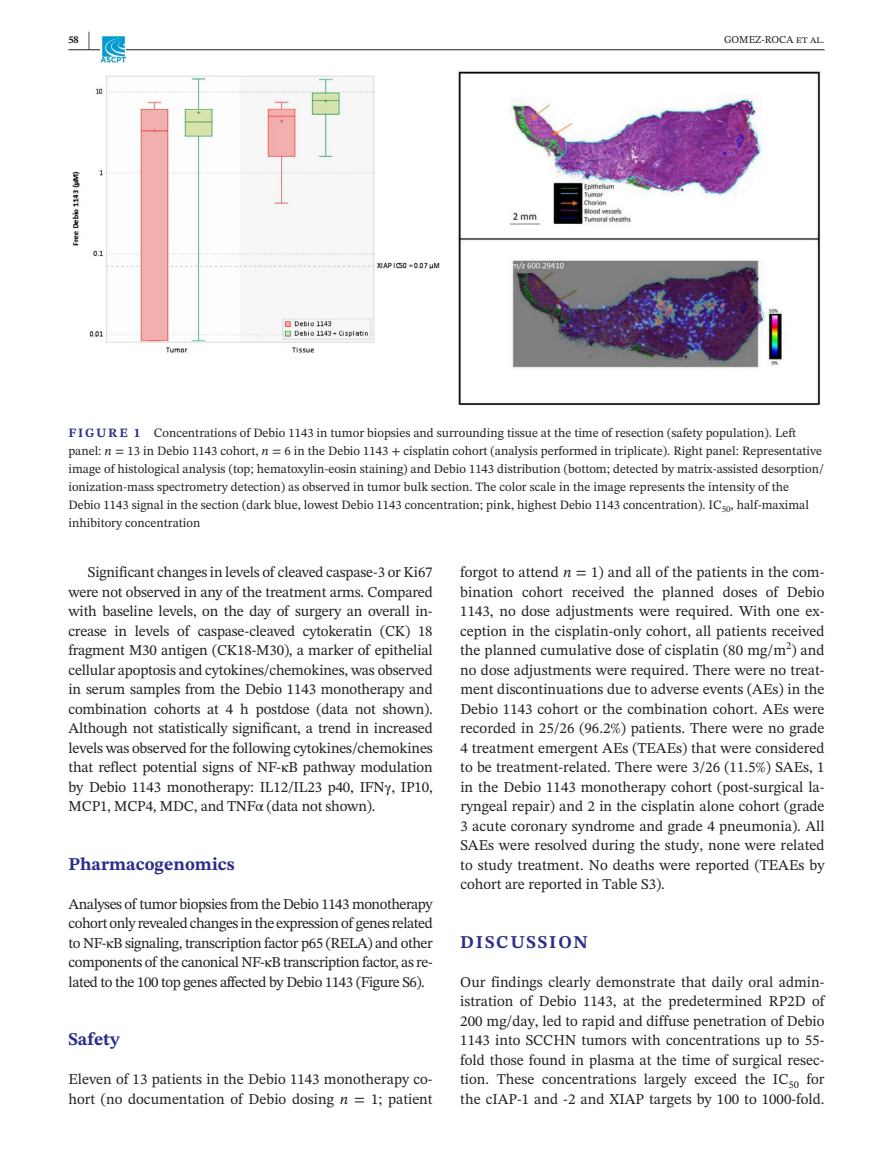
<style>
.page{position:relative;width:893px;height:1174px;background:#fff}
.page>*{position:absolute;margin:0;border:0;box-sizing:border-box;transform-origin:0 0}
.t1{font:700 18px "STIX Two Text";color:#2c2d8c}
.t2{font:700 18px "STIX Two Text";letter-spacing:.1em;color:#2c2d8c}
.t3{font:15px/19.5px "STIX Two Text";color:#231f20;text-align:justify}
.t4{font:12.75px/18px "STIX Two Text";color:#231f20}
.t5{font:10.5px "STIX Two Text";color:#231f20}
.t6{font:700 10.5px "STIX Two Text";color:#231f20}
.s1{font-size:21px}
.s2{font-weight:700;color:#2c2d8c}
.s3{font-style:italic}
.s4{font-family:"STIX"}
</style>
<div class="page">
<hr style="left:68px;top:49px;width:756px;height:1px;background:#231f20">
<img style="left:100px;top:37px;width:26px;height:25px">
<img style="left:72px;top:71px;width:749px;height:333px">
<p class="t6" style="left:68px;top:32px;width:24px">58 <span class="s1">|</span></p>
<p class="t5" style="left:724px;top:32px;width:102px">GOMEZ--ROCA et al.</p>
<p class="t4" style="left:68px;top:423px;width:757px"><span class="s2">FIGURE 1</span> Concentrations of Debio 1143 in tumor biopsies and surrounding tissue at the time of resection (safety population). Left panel: <span class="s3">n</span> = 13 in Debio 1143 cohort, <span class="s3">n</span> = 6 in the Debio 1143 + cisplatin cohort (analysis performed in triplicate). Right panel: Representative image of histological analysis (top; hematoxylin-eosin staining) and Debio 1143 distribution (bottom; detected by matrix-assisted desorption/ ionization-mass spectrometry detection) as observed in tumor bulk section. The color scale in the image represents the intensity of the Debio 1143 signal in the section (dark blue, lowest Debio 1143 concentration; pink, highest Debio 1143 concentration). IC<sub>50</sub>, half-maximal inhibitory concentration</p>
<p class="t3" style="left:68px;top:562px;width:366px;text-indent:19px">Significant changes in levels of cleaved caspase-3 or Ki67 were not observed in any of the treatment arms. Compared with baseline levels, on the day of surgery an overall in&shy;crease in levels of caspase-cleaved cytokeratin (CK) 18 fragment M30 antigen (CK18-M30), a marker of epithelial cellular apoptosis and cytokines/chemokines, was observed in serum samples from the Debio 1143 monotherapy and combination cohorts at 4 h postdose (data not shown).<br>Although not statistically significant, a trend in increased levels was observed for the following cytokines/chemokines that reflect potential signs of NF-<span class="s4">κ</span>B pathway modulation by Debio 1143 monotherapy: IL12/IL23 p40, IFN<span class="s4">γ</span>, IP10, MCP1, MCP4, MDC, and TNF<span class="s4">α</span> (data not shown).</p>
<p class="t1" style="left:68px;top:851px;width:168px">Pharmacogenomics</p>
<p class="t3" style="left:68px;top:894px;width:366px">Analyses of tumor biopsies from the Debio 1143 monotherapy cohort only revealed changes in the expression of genes related to NF-<span class="s4">κ</span>B signaling, transcription factor p65 (RELA) and other components of the canonical NF-<span class="s4">κ</span>B transcription factor, as re&shy;lated to the 100 top genes affected by Debio 1143 (Figure S6).</p>
<p class="t1" style="left:68px;top:1026px;width:53px">Safety</p>
<p class="t3" style="left:68px;top:1069px;width:366px">Eleven of 13 patients in the Debio 1143 monotherapy co&shy;hort (no documentation of Debio dosing <span class="s3">n</span> = 1; patient</p>
<p class="t3" style="left:460px;top:562px;width:366px">forgot to attend <span class="s3">n</span> = 1) and all of the patients in the com&shy;bination cohort received the planned doses of Debio 1143, no dose adjustments were required. With one ex&shy;ception in the cisplatin-only cohort, all patients received the planned cumulative dose of cisplatin (80 mg/m<sup>2</sup>) and no dose adjustments were required. There were no treat&shy;ment discontinuations due to adverse events (AEs) in the Debio 1143 cohort or the combination cohort. AEs were recorded in 25/26 (96.2%) patients. There were no grade 4 treatment emergent AEs (TEAEs) that were considered to be treatment-related. There were 3/26 (11.5%) SAEs, 1 in the Debio 1143 monotherapy cohort (post-surgical la&shy;ryngeal repair) and 2 in the cisplatin alone cohort (grade 3 acute coronary syndrome and grade 4 pneumonia). All SAEs were resolved during the study, none were related to study treatment. No deaths were reported (TEAEs by cohort are reported in Table S3).</p>
<p class="t2" style="left:460px;top:929px;width:129px">DISCUSSION</p>
<p class="t3" style="left:460px;top:972px;width:366px">Our findings clearly demonstrate that daily oral admin&shy;istration of Debio 1143, at the predetermined RP2D of 200 mg/day, led to rapid and diffuse penetration of Debio 1143 into SCCHN tumors with concentrations up to 55- fold those found in plasma at the time of surgical resec&shy;tion. These concentrations largely exceed the IC<sub>50</sub> for the cIAP-1 and -2 and XIAP targets by 100 to 1000-fold.</p>
</div>
